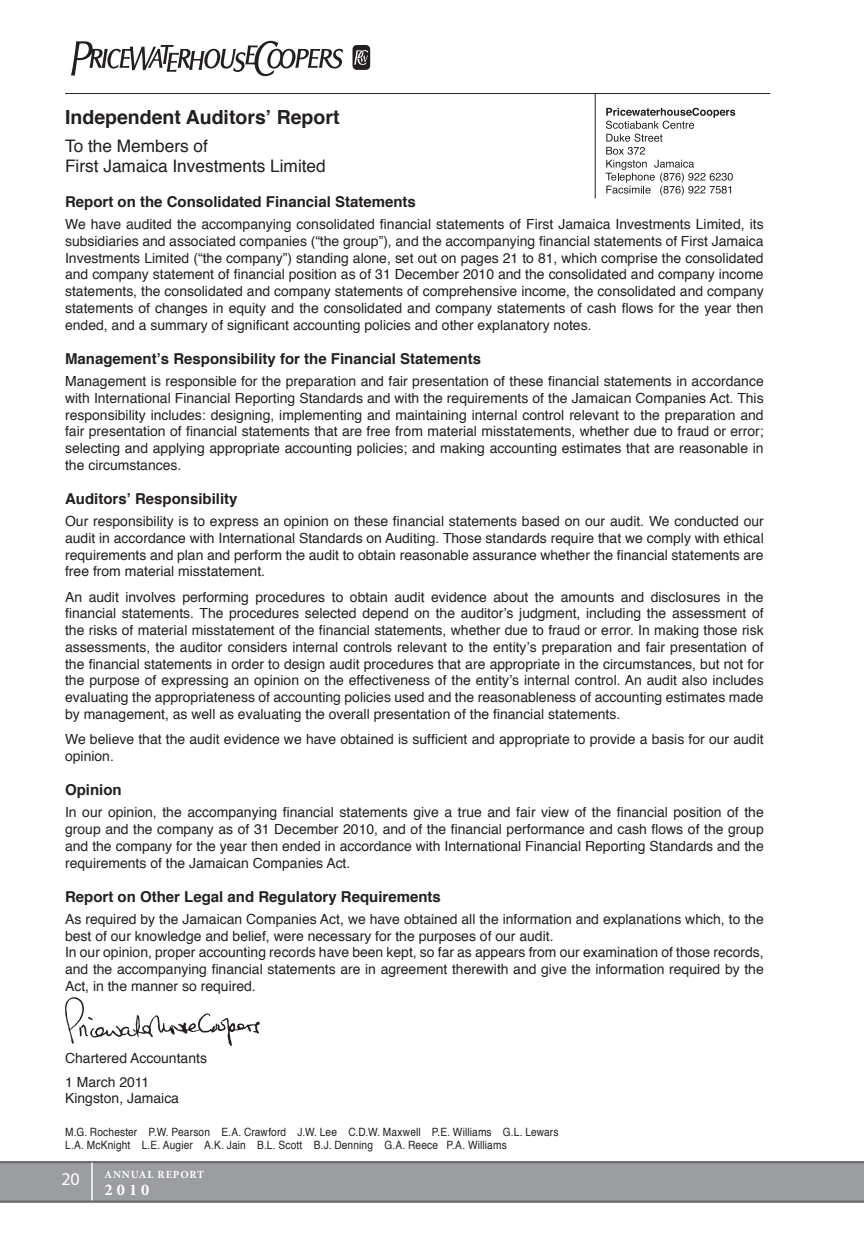
<style>
.page{position:relative;width:864px;height:1242px;background:#fff}
.page>*{position:absolute;margin:0;border:0;box-sizing:border-box;transform-origin:0 0}
.t1{font:700 19.5px "Helvetica";color:#231f20}
.t2{font:18px "Myriad Pro";color:#fff}
.t3{font:17.25px "Helvetica";color:#231f20}
.t4{font:700 16.35px "Minion Pro";color:#fff}
.t5{font:700 15px "Helvetica";color:#231f20}
.t6{font:13.95px/16.8px "Helvetica";color:#231f20;text-align:justify}
.t7{font:11.4px/13.5px "Helvetica";letter-spacing:.015em;color:#231f20;scale:.89 1}
.t8{font:700 10.95px "Minion Pro";letter-spacing:.08em;color:#fff}
</style>
<div class="page">
<div style="left:0;top:1163px;width:864px;height:38px;background:#9b9da0"></div>
<hr style="left:0;top:1161px;width:864px;height:2px;background:#69696c">
<hr style="left:0;top:1201px;width:864px;height:2px;background:#69696c">
<hr style="left:91px;top:1163px;width:2px;height:37px;background:#fff">
<svg style="left:65px;top:997px;width:195px;height:49px"></svg>
<hr style="left:65px;top:93px;width:705px;height:1px;background:#231f20">
<hr style="left:595px;top:94px;width:1px;height:104px;background:#231f20">
<svg style="left:606px;top:108px;width:129px;height:88px"></svg>
<svg style="left:71px;top:41px;width:272px;height:35px"></svg>
<svg style="left:352px;top:45px;width:18px;height:25px"></svg>
<p class="t1" style="left:65px;top:102px;width:276px">Independent Auditors’ Report</p>
<p class="t3" style="left:65px;top:132px;width:144px">To the Members of</p>
<p class="t3" style="left:65px;top:153px;width:262px">First Jamaica Investments Limited</p>
<p class="t5" style="left:65px;top:190px;width:352px">Report on the Consolidated Financial Statements</p>
<p class="t6" style="left:65px;top:216px;width:700px">We have audited the accompanying consolidated financial statements of First Jamaica Investments Limited, its subsidiaries and associated companies (“the group”), and the accompanying financial statements of First Jamaica Investments Limited (“the company”) standing alone, set out on pages 21 to 81, which comprise the consolidated and company statement of financial position as of 31 December 2010 and the consolidated and company income statements, the consolidated and company statements of comprehensive income, the consolidated and company statements of changes in equity and the consolidated and company statements of cash flows for the year then ended, and a summary of significant accounting policies and other explanatory notes.</p>
<p class="t5" style="left:65px;top:347px;width:417px">Management’s Responsibility for the Financial Statements</p>
<p class="t6" style="left:65px;top:373px;width:700px">Management is responsible for the preparation and fair presentation of these financial statements in accordance with International Financial Reporting Standards and with the requirements of the Jamaican Companies Act. This responsibility includes: designing, implementing and maintaining internal control relevant to the preparation and fair presentation of financial statements that are free from material misstatements, whether due to fraud or error; selecting and applying appropriate accounting policies; and making accounting estimates that are reasonable in the circumstances.</p>
<p class="t5" style="left:65px;top:487px;width:174px">Auditors’ Responsibility</p>
<p class="t6" style="left:65px;top:513px;width:700px">Our responsibility is to express an opinion on these financial statements based on our audit. We conducted our audit in accordance with International Standards on Auditing. Those standards require that we comply with ethical requirements and plan and perform the audit to obtain reasonable assurance whether the financial statements are free from material misstatement.</p>
<p class="t6" style="left:65px;top:589px;width:700px">An audit involves performing procedures to obtain audit evidence about the amounts and disclosures in the financial statements. The procedures selected depend on the auditor’s judgment, including the assessment of the risks of material misstatement of the financial statements, whether due to fraud or error. In making those risk assessments, the auditor considers internal controls relevant to the entity’s preparation and fair presentation of the financial statements in order to design audit procedures that are appropriate in the circumstances, but not for the purpose of expressing an opinion on the effectiveness of the entity’s internal control. An audit also includes evaluating the appropriateness of accounting policies used and the reasonableness of accounting estimates made by management, as well as evaluating the overall presentation of the financial statements.</p>
<p class="t6" style="left:65px;top:731px;width:700px">We believe that the audit evidence we have obtained is sufficient and appropriate to provide a basis for our audit opinion.</p>
<p class="t5" style="left:65px;top:778px;width:58px">Opinion</p>
<p class="t6" style="left:65px;top:804px;width:700px">In our opinion, the accompanying financial statements give a true and fair view of the financial position of the group and the company as of 31 December 2010, and of the financial performance and cash flows of the group and the company for the year then ended in accordance with International Financial Reporting Standards and the requirements of the Jamaican Companies Act.</p>
<p class="t5" style="left:65px;top:884px;width:377px">Report on Other Legal and Regulatory Requirements</p>
<p class="t6" style="left:65px;top:911px;width:700px">As required by the Jamaican Companies Act, we have obtained all the information and explanations which, to the best of our knowledge and belief, were necessary for the purposes of our audit.</p>
<p class="t6" style="left:65px;top:944px;width:700px">In our opinion, proper accounting records have been kept, so far as appears from our examination of those records, and the accompanying financial statements are in agreement therewith and give the information required by the Act, in the manner so required.</p>
<p class="t6" style="left:65px;top:1050px;width:143px">Chartered Accountants</p>
<p class="t6" style="left:65px;top:1074px;width:86px">1 March 2011</p>
<p class="t6" style="left:65px;top:1091px;width:115px">Kingston, Jamaica</p>
<p class="t7" style="left:65px;top:1125px;width:556px">M.G. Rochester P.W. Pearson E.A. Crawford J.W. Lee C.D.W. Maxwell P.E. Williams G.L. Lewars<br>L.A. McKnight L.E. Augier A.K. Jain B.L. Scott B.J. Denning G.A. Reece P.A. Williams</p>
<p class="t2" style="left:61px;top:1168px;width:20px">20</p>
<p class="t8" style="left:104px;top:1167px;width:101px">ANNUAL REPORT</p>
<p class="t4" style="left:104px;top:1178px;width:47px">2010</p>
</div>
